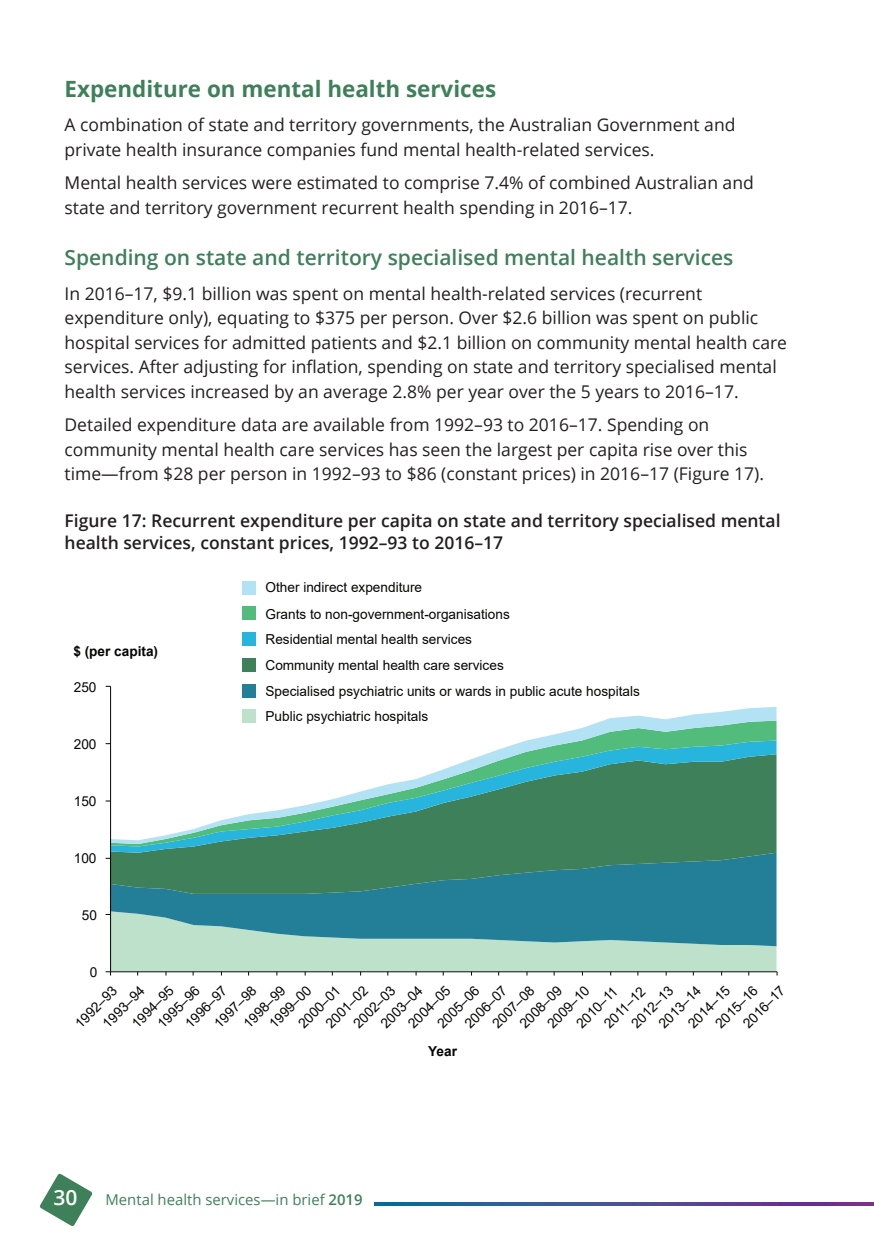
<style>
.page{position:relative;width:874px;height:1241px;background:#fff}
.page>*{position:absolute;margin:0;border:0;box-sizing:border-box;transform-origin:0 0}
.t1{font:700 22.4px "Open Sans";color:#3e805a}
.t2{font:600 21px "Open Sans";color:#3e805a}
.t3{font:600 21px "Open Sans";color:#fff}
.Body{font:17.5px/24.5px "Open Sans";color:#231f20}
.Figure_Head{font:600 17.5px/22.4px "Open Sans";color:#231f20}
.t4{font:14.88px "Open Sans";color:#3e805a}
.t5{font:13.65px/26.4px "Arial";color:#050504}
.t6{font:700 13.65px "Arial";color:#050504}
.s1{font-weight:600}
</style>
<div class="page">
<svg style="left:40px;top:1173px;width:53px;height:53px"></svg>
<svg style="left:375px;top:1202px;width:498px;height:2px"></svg>
<div style="left:111px;top:893px;width:665px;height:18px;background:#237f97"></div>
<svg style="left:111px;top:852px;width:665px;height:41px;background:#358070"></svg>
<svg style="left:111px;top:846px;width:665px;height:6px;background:#3c8465"></svg>
<svg style="left:111px;top:843px;width:665px;height:3px;background:#3f8868"></svg>
<svg style="left:111px;top:706px;width:665px;height:137px"></svg>
<hr style="left:110px;top:686px;width:1px;height:285px;background:#050504">
<svg style="left:106px;top:911px;width:671px;height:64px;background:#81b8b5"></svg>
<div style="left:242px;top:580px;width:14px;height:14px;background:#b4e2f5"></div>
<div style="left:242px;top:606px;width:14px;height:14px;background:#52bc7c"></div>
<div style="left:242px;top:632px;width:14px;height:13px;background:#28b5dd"></div>
<div style="left:242px;top:658px;width:14px;height:13px;background:#3e805a"></div>
<div style="left:242px;top:683px;width:14px;height:14px;background:#237f97"></div>
<div style="left:242px;top:709px;width:14px;height:14px;background:#bde1ca"></div>
<h2 class="t1" style="left:64px;top:73px;width:433px">Expenditure on mental health services</h2>
<p class="Body" style="left:64px;top:112px;width:672px">A combination of state and territory governments, the Australian Government and private health insurance companies fund mental health-related services.</p>
<p class="Body" style="left:64px;top:170px;width:690px">Mental health services were estimated to comprise 7.4% of combined Australian and state and territory government recurrent health spending in 2016–17.</p>
<h3 class="t2" style="left:64px;top:243px;width:670px">Spending on state and territory specialised mental health services</h3>
<p class="Body" style="left:64px;top:281px;width:723px">In 2016–17, $9.1 billion was spent on mental health-related services (recurrent expenditure only), equating to $375 per person. Over $2.6 billion was spent on public hospital services for admitted patients and $2.1 billion on community mental health care services. After adjusting for inflation, spending on state and territory specialised mental health services increased by an average 2.8% per year over the 5 years to 2016–17.</p>
<p class="Body" style="left:64px;top:412px;width:698px">Detailed expenditure data are available from 1992–93 to 2016–17. Spending on community mental health care services has seen the largest per capita rise over this time—from $28 per person in 1992–93 to $86 (constant prices) in 2016–17 (Figure 17).</p>
<p class="Figure_Head" style="left:64px;top:508px;width:717px">Figure 17: Recurrent expenditure per capita on state and territory specialised mental health services, constant prices, 1992–93 to 2016–17</p>
<p class="t6" style="left:73px;top:641px;width:86px">$ (per capita)</p>
<p class="t5" style="left:74px;top:674px;width:24px">250</p>
<p class="t5" style="left:74px;top:730px;width:24px">200</p>
<p class="t5" style="left:74px;top:787px;width:24px">150</p>
<p class="t5" style="left:74px;top:844px;width:24px">100</p>
<p class="t5" style="left:82px;top:901px;width:17px">50</p>
<p class="t5" style="left:90px;top:958px;width:9px">0</p>
<p class="t5" style="left:265px;top:574px;width:246px">Other indirect expenditure<br>Grants to non-government-organisations</p>
<p class="t5" style="left:265px;top:625px;width:376px">Residential mental health services<br>Community mental health care services<br>Specialised psychiatric units or wards in public acute hospitals</p>
<p class="t5" style="left:265px;top:703px;width:164px">Public psychiatric hospitals</p>
<p class="t5" style="left:624px;top:1015px;width:54px;rotate:-45deg">2012–13</p>
<p class="t5" style="left:512px;top:1015px;width:54px;rotate:-45deg">2008–09</p>
<p class="t5" style="left:708px;top:1015px;width:54px;rotate:-45deg">2015–16</p>
<p class="t5" style="left:485px;top:1015px;width:54px;rotate:-45deg">2007–08</p>
<p class="t5" style="left:207px;top:1015px;width:54px;rotate:-45deg">1997–98</p>
<p class="t5" style="left:236px;top:1015px;width:54px;rotate:-45deg">1998–99</p>
<p class="t5" style="left:346px;top:1015px;width:54px;rotate:-45deg">2002–03</p>
<p class="t5" style="left:430px;top:1015px;width:54px;rotate:-45deg">2005–06</p>
<p class="t5" style="left:540px;top:1015px;width:54px;rotate:-45deg">2009–10</p>
<p class="t5" style="left:68px;top:1015px;width:54px;rotate:-45deg">1992–93</p>
<p class="t5" style="left:150px;top:1015px;width:54px;rotate:-45deg">1995–96</p>
<p class="t5" style="left:651px;top:1015px;width:54px;rotate:-45deg">2013–14</p>
<p class="t5" style="left:262px;top:1015px;width:54px;rotate:-45deg">1999–00</p>
<p class="t5" style="left:680px;top:1015px;width:54px;rotate:-45deg">2014–15</p>
<p class="t5" style="left:373px;top:1015px;width:54px;rotate:-45deg">2003–04</p>
<p class="t5" style="left:95px;top:1015px;width:54px;rotate:-45deg">1993–94</p>
<p class="t5" style="left:401px;top:1015px;width:54px;rotate:-45deg">2004–05</p>
<p class="t5" style="left:735px;top:1015px;width:54px;rotate:-45deg">2016–17</p>
<p class="t5" style="left:318px;top:1015px;width:54px;rotate:-45deg">2001–02</p>
<p class="t5" style="left:125px;top:1015px;width:54px;rotate:-45deg">1994–95</p>
<p class="t5" style="left:457px;top:1015px;width:54px;rotate:-45deg">2006–07</p>
<p class="t5" style="left:178px;top:1015px;width:54px;rotate:-45deg">1996–97</p>
<p class="t5" style="left:596px;top:1015px;width:53px;rotate:-45deg">2011–12</p>
<p class="t5" style="left:291px;top:1015px;width:54px;rotate:-45deg">2000–01</p>
<p class="t5" style="left:569px;top:1015px;width:53px;rotate:-45deg">2010–11</p>
<p class="t3" style="left:53px;top:1183px;width:25px">30</p>
<p class="t4" style="left:105px;top:1189px;width:258px">Mental health services—in brief <span class="s1">2019</span></p>
<p class="t6" style="left:428px;top:1041px;width:30px">Year</p>
</div>
